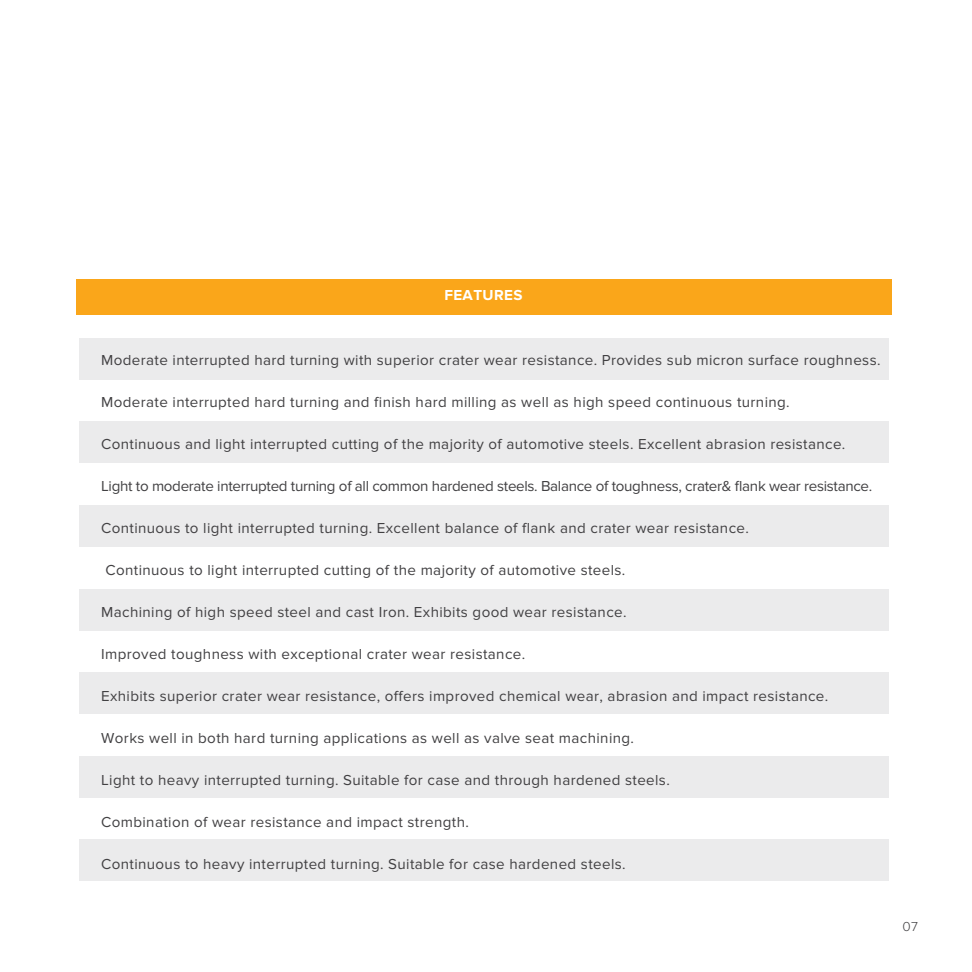
<style>
.page{position:relative;width:972px;height:972px;background:#fff}
.page>*{position:absolute;margin:0;border:0;box-sizing:border-box;transform-origin:0 0}
.t1{font:15px "Proxima Nova";letter-spacing:.025em;color:#414042}
.t2{font:15px "Proxima Nova";letter-spacing:-.02em;color:#414042}
.t3{font:700 15px "Proxima Nova";letter-spacing:.025em;color:#fff}
.t4{font:300 13.5px "Proxima Nova A";color:#414042}
</style>
<div class="page">
<div style="left:79px;top:422px;width:809px;height:41px;background:#ebebec"></div>
<div style="left:79px;top:338px;width:809px;height:42px;background:#ebebec"></div>
<div style="left:79px;top:505px;width:809px;height:42px;background:#ebebec"></div>
<div style="left:79px;top:589px;width:809px;height:41px;background:#ebebec"></div>
<div style="left:79px;top:672px;width:809px;height:42px;background:#ebebec"></div>
<div style="left:79px;top:756px;width:809px;height:42px;background:#ebebec"></div>
<div style="left:79px;top:840px;width:809px;height:41px;background:#ebebec"></div>
<div style="left:76px;top:279px;width:815px;height:35px;background:#faa61a"></div>
<p class="t3" style="left:444px;top:287px;width:80px">FEATURES</p>
<p class="t1" style="left:101px;top:351px;width:781px">Moderate interrupted hard turning with superior crater wear resistance. Provides sub micron surface roughness.</p>
<p class="t1" style="left:101px;top:393px;width:690px">Moderate interrupted hard turning and finish hard milling as well as high speed continuous turning.</p>
<p class="t1" style="left:101px;top:435px;width:746px">Continuous and light interrupted cutting of the majority of automotive steels. Excellent abrasion resistance.</p>
<p class="t2" style="left:101px;top:477px;width:773px">Light to moderate interrupted turning of all common hardened steels. Balance of toughness, crater&amp; flank wear resistance.</p>
<p class="t1" style="left:101px;top:519px;width:649px">Continuous to light interrupted turning. Excellent balance of flank and crater wear resistance.</p>
<p class="t1" style="left:105px;top:561px;width:522px">Continuous to light interrupted cutting of the majority of automotive steels.</p>
<p class="t1" style="left:101px;top:603px;width:527px">Machining of high speed steel and cast Iron. Exhibits good wear resistance.</p>
<p class="t1" style="left:101px;top:645px;width:426px">Improved toughness with exceptional crater wear resistance.</p>
<p class="t1" style="left:101px;top:687px;width:729px">Exhibits superior crater wear resistance, offers improved chemical wear, abrasion and impact resistance.</p>
<p class="t1" style="left:101px;top:729px;width:534px">Works well in both hard turning applications as well as valve seat machining.</p>
<p class="t1" style="left:101px;top:771px;width:570px">Light to heavy interrupted turning. Suitable for case and through hardened steels.</p>
<p class="t1" style="left:101px;top:813px;width:369px">Combination of wear resistance and impact strength.</p>
<p class="t1" style="left:101px;top:855px;width:526px">Continuous to heavy interrupted turning. Suitable for case hardened steels.</p>
<p class="t4" style="left:902px;top:919px;width:17px">07</p>
</div>
